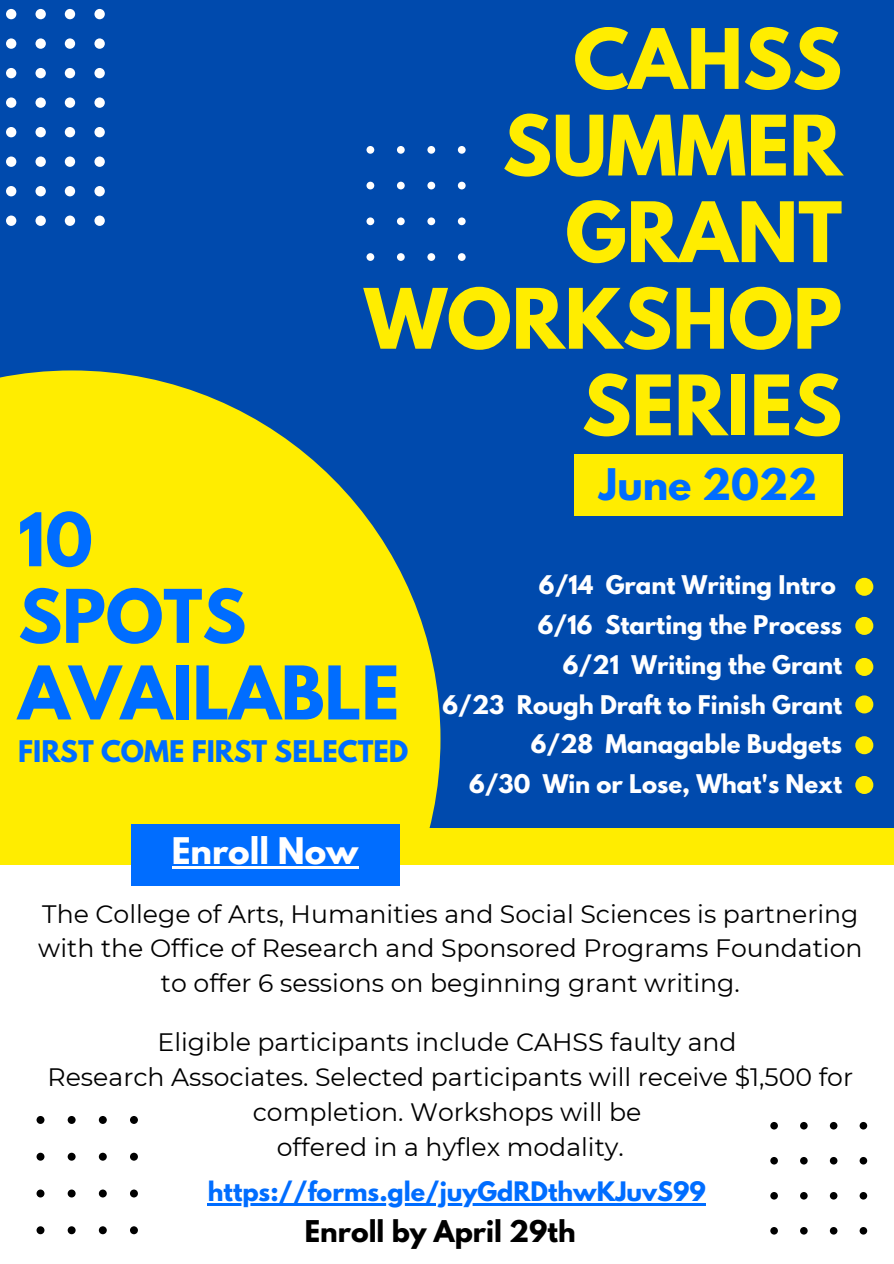
<style>
.page{position:relative;width:894px;height:1264px;background:#fff}
.page>*{position:absolute;margin:0;border:0;box-sizing:border-box;transform-origin:0 0}
.t1{font:700 73.65px/86.6px "League Spartan";color:#ffed00;text-align:right}
.t2{font:700 65.4px/76.5px "League Spartan";color:#006dff}
.t3{font:700 38.55px "League Spartan";color:#006dff}
.t4{font:700 32.55px "League Spartan";color:#fff}
.t5{font:700 26.55px "League Spartan";color:#000}
.t6{font:700 26.4px "League Spartan";color:#006dff}
.t7{font:25.2px/35px "Montserrat";color:#000;text-align:center}
.t8{font:700 23.7px "League Spartan";color:#006dff}
.t9{font:700 22.8px "League Spartan";color:#fff}
</style>
<div class="page">
<div style="left:0;top:0;width:893px;height:1263px;background:#004aad"></div>
<svg style="left:0;top:370px;width:440px;height:458px;fill:#ffed00"></svg>
<div style="left:0;top:828px;width:893px;height:37px;background:#ffed00"></div>
<div style="left:0;top:865px;width:893px;height:398px;background:#fff"></div>
<div style="left:131px;top:823px;width:268px;height:62px;background:#006dff"></div>
<div style="left:574px;top:453px;width:268px;height:62px;background:#ffed00"></div>
<div style="left:855px;top:578px;width:18px;height:18px;background:#ffed00;border-radius:50%"></div>
<div style="left:855px;top:617px;width:18px;height:18px;background:#ffed00;border-radius:50%"></div>
<div style="left:855px;top:658px;width:18px;height:18px;background:#ffed00;border-radius:50%"></div>
<div style="left:855px;top:695px;width:18px;height:18px;background:#ffed00;border-radius:50%"></div>
<div style="left:855px;top:736px;width:18px;height:18px;background:#ffed00;border-radius:50%"></div>
<svg style="left:366px;top:146px;width:99px;height:115px"></svg>
<div style="left:6px;top:215px;width:10px;height:11px;background:#fff;border-radius:50%"></div>
<div style="left:6px;top:186px;width:10px;height:10px;background:#fff;border-radius:50%"></div>
<div style="left:6px;top:156px;width:10px;height:11px;background:#fff;border-radius:50%"></div>
<div style="left:6px;top:127px;width:10px;height:10px;background:#fff;border-radius:50%"></div>
<div style="left:6px;top:97px;width:10px;height:11px;background:#fff;border-radius:50%"></div>
<div style="left:6px;top:68px;width:10px;height:10px;background:#fff;border-radius:50%"></div>
<div style="left:6px;top:38px;width:10px;height:11px;background:#fff;border-radius:50%"></div>
<div style="left:35px;top:215px;width:11px;height:11px;background:#fff;border-radius:50%"></div>
<div style="left:35px;top:186px;width:11px;height:10px;background:#fff;border-radius:50%"></div>
<div style="left:35px;top:156px;width:11px;height:11px;background:#fff;border-radius:50%"></div>
<div style="left:35px;top:127px;width:11px;height:10px;background:#fff;border-radius:50%"></div>
<div style="left:35px;top:97px;width:11px;height:11px;background:#fff;border-radius:50%"></div>
<div style="left:35px;top:68px;width:11px;height:10px;background:#fff;border-radius:50%"></div>
<div style="left:35px;top:38px;width:11px;height:11px;background:#fff;border-radius:50%"></div>
<div style="left:65px;top:215px;width:10px;height:11px;background:#fff;border-radius:50%"></div>
<div style="left:65px;top:186px;width:10px;height:10px;background:#fff;border-radius:50%"></div>
<div style="left:65px;top:156px;width:10px;height:11px;background:#fff;border-radius:50%"></div>
<div style="left:65px;top:127px;width:10px;height:10px;background:#fff;border-radius:50%"></div>
<div style="left:65px;top:97px;width:10px;height:11px;background:#fff;border-radius:50%"></div>
<div style="left:65px;top:68px;width:10px;height:10px;background:#fff;border-radius:50%"></div>
<div style="left:65px;top:38px;width:10px;height:11px;background:#fff;border-radius:50%"></div>
<div style="left:94px;top:215px;width:11px;height:11px;background:#fff;border-radius:50%"></div>
<div style="left:94px;top:186px;width:11px;height:10px;background:#fff;border-radius:50%"></div>
<div style="left:94px;top:156px;width:11px;height:11px;background:#fff;border-radius:50%"></div>
<div style="left:94px;top:127px;width:11px;height:10px;background:#fff;border-radius:50%"></div>
<div style="left:94px;top:97px;width:11px;height:11px;background:#fff;border-radius:50%"></div>
<div style="left:94px;top:68px;width:11px;height:10px;background:#fff;border-radius:50%"></div>
<div style="left:94px;top:38px;width:11px;height:11px;background:#fff;border-radius:50%"></div>
<div style="left:6px;top:9px;width:10px;height:10px;background:#fff;border-radius:50%"></div>
<div style="left:35px;top:9px;width:11px;height:10px;background:#fff;border-radius:50%"></div>
<div style="left:65px;top:9px;width:10px;height:10px;background:#fff;border-radius:50%"></div>
<div style="left:94px;top:9px;width:11px;height:10px;background:#fff;border-radius:50%"></div>
<svg style="left:37px;top:1116px;width:101px;height:118px"></svg>
<svg style="left:770px;top:1122px;width:96px;height:112px"></svg>
<hr style="left:172px;top:866px;width:186px;height:2px;background:#fff">
<hr style="left:208px;top:1203px;width:497px;height:2px;background:#006dff">
<div style="left:855px;top:776px;width:18px;height:18px;background:#ffed00;border-radius:50%"></div>
<p class="t1" style="left:364px;top:25px;width:479px">CAHSS<br>SUMMER<br>GRANT<br>WORKSHOP</p>
<p class="t1" style="left:581px;top:372px;width:262px">SERIES</p>
<p class="t2" style="left:18px;top:510px;width:76px">10</p>
<p class="t2" style="left:18px;top:586px;width:382px">SPOTS<br>AVAILABLE</p>
<p class="t6" style="left:18px;top:738px;width:391px">FIRST COME FIRST SELECTED</p>
<p class="t3" style="left:599px;top:465px;width:219px">June 2022</p>
<p class="t9" style="left:539px;top:573px;width:298px">6/14 Grant Writing Intro</p>
<p class="t9" style="left:537px;top:613px;width:306px">6/16 Starting the Process</p>
<p class="t9" style="left:562px;top:653px;width:280px">6/21 Writing the Grant</p>
<p class="t9" style="left:442px;top:693px;width:401px">6/23 Rough Draft to Finish Grant</p>
<p class="t9" style="left:530px;top:733px;width:313px">6/28 Managable Budgets</p>
<p class="t9" style="left:469px;top:772px;width:374px">6/30 Win or Lose, What's Next</p>
<p class="t4" style="left:172px;top:835px;width:188px">Enroll Now</p>
<p class="t7" style="left:38px;top:896px;width:825px">The College of Arts, Humanities and Social Sciences is partnering with the Office of Research and Sponsored Programs Foundation to offer 6 sessions on beginning grant writing.</p>
<p class="t7" style="left:157px;top:1024px;width:580px">Eligible participants include CAHSS faulty and</p>
<p class="t7" style="left:48px;top:1059px;width:806px">Research Associates. Selected participants will receive $1,500 for completion. Workshops will be</p>
<p class="t7" style="left:277px;top:1129px;width:348px">offered in a hyflex modality.</p>
<p class="t8" style="left:208px;top:1179px;width:499px">https://forms.gle/juyGdRDthwKJuvS99</p>
<p class="t5" style="left:305px;top:1217px;width:272px">Enroll by April 29th</p>
</div>
